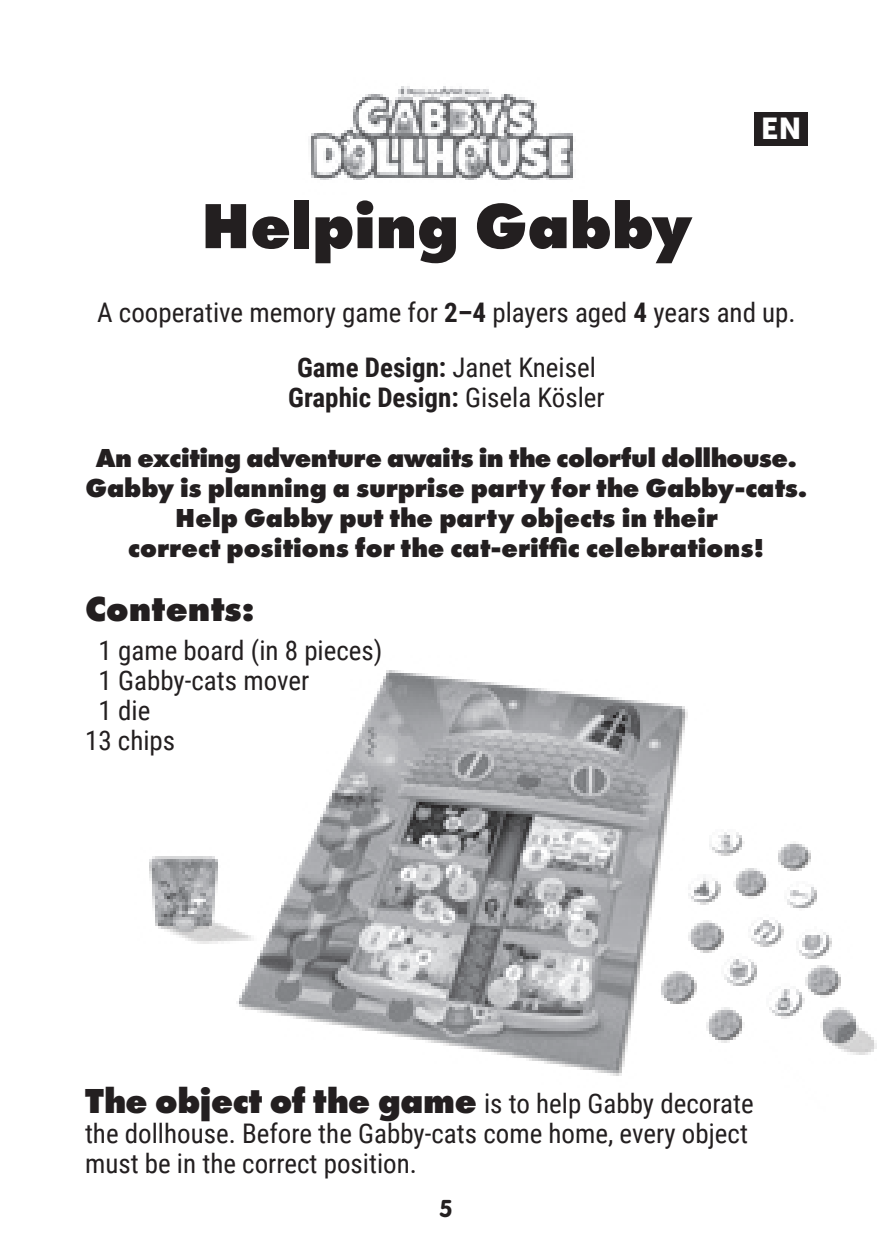
<style>
.page{position:relative;width:893px;height:1259px;background:#fff}
.page>*{position:absolute;margin:0;border:0;box-sizing:border-box;transform-origin:0 0}
.t1{font:800 66px "Futura PT";color:#231f20}
.t2{font:800 36px "Futura PT";color:#231f20}
.t3{font:30px "Museo Sans 900";color:#fff}
.t4{font:27px/30px "Roboto Condensed";color:#231f20;text-align:center}
.t5{font:800 27px/30px "Futura PT";letter-spacing:-.005em;color:#231f20;text-align:center}
.t6{font:700 27px "Roboto Condensed";color:#231f20}
.t7{font:700 24px "VAG Rounded LT Pro";color:#231f20}
.s1{font-weight:700}
.s2{font-weight:400}
.s3{font-family:"Futura PT";font-weight:800;font-size:36px}
</style>
<div class="page">
<div style="left:755px;top:113px;width:53px;height:33px;background:#231f20"></div>
<img style="left:311px;top:86px;width:262px;height:94px">
<img style="left:149px;top:670px;width:728px;height:406px">
<h1 class="t1" style="left:201px;top:184px;width:492px">Helping Gabby</h1>
<p class="t3" style="left:761px;top:112px;width:42px">EN</p>
<p class="t4" style="left:97px;top:283px;width:700px;line-height:55.5px">A cooperative memory game for <span class="s1">2–4</span> players aged <span class="s1">4</span> years and up.<br><span class="s1">Game Design:</span> Janet Kneisel</p>
<p class="t6" style="left:288px;top:379px;width:318px">Graphic Design: <span class="s2">Gisela Kösler</span></p>
<p class="t5" style="left:86px;top:443px;width:723px">An exciting adventure awaits in the colorful dollhouse.<br>Gabby is planning a surprise party for the Gabby-cats.<br>Help Gabby put the party objects in their<br>correct positions for the cat-eriffic celebrations!</p>
<h2 class="t2" style="left:85px;top:586px;width:171px">Contents:</h2>
<p class="t4" style="left:99px;top:634px;width:285px">1 game board (in 8 pieces)</p>
<p class="t4" style="left:99px;top:664px;width:212px">1 Gabby-cats mover</p>
<p class="t4" style="left:99px;top:694px;width:53px">1 die</p>
<p class="t4" style="left:85px;top:724px;width:92px">13 chips</p>
<p class="t4" style="left:85px;top:1087px;width:670px;text-align:left"><span class="s3">The object of the game</span> is to help Gabby decorate the dollhouse. Before the Gabby-cats come home, every object must be in the correct position.</p>
<p class="t7" style="left:439px;top:1193px;width:15px">5</p>
</div>
